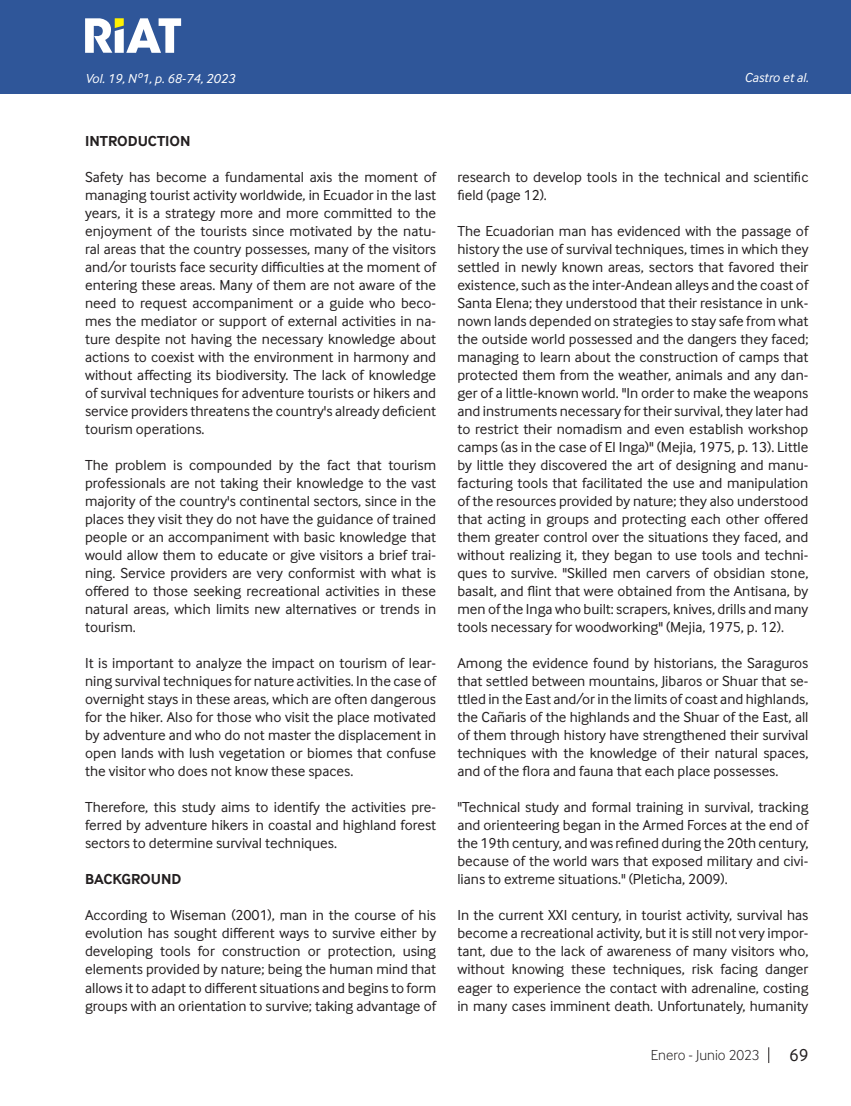
<style>
.page{position:relative;width:851px;height:1106px;background:#fff}
.page>*{position:absolute;margin:0;border:0;box-sizing:border-box;transform-origin:0 0}
.t1{font:18px "Inter Face";color:#231f20}
.Cuerpo_de_Texto{font:15px/18px "Inter Face";color:#231f20;text-align:justify}
.Cuerpo_de_Texto-2{font:700 15px "Inter Face";color:#231f20}
.t2{font:300 15px "Inter Face";color:#231f20}
.Cuño_de_pagina{font:italic 13.5px "Inter Face";color:#fff}
</style>
<div class="page">
<div style="left:0;top:0;width:850px;height:94px;background:#2f5699"></div>
<svg style="left:768px;top:1047px;width:1px;height:16px"></svg>
<svg style="left:85px;top:18px;width:96px;height:35px"></svg>
<p class="Cuño_de_pagina" style="left:85px;top:71px;width:151px">Vol. 19, Nº1, p. 68-74, 2023</p>
<p class="Cuño_de_pagina" style="left:744px;top:70px;width:66px">Castro et al.</p>
<p class="Cuerpo_de_Texto-2" style="left:85px;top:132px;width:107px">INTRODUCTION</p>
<p class="Cuerpo_de_Texto" style="left:85px;top:168px;width:352px">Safety has become a fundamental axis the moment of managing tourist activity worldwide, in Ecuador in the last years, it is a strategy more and more committed to the enjoyment of the tourists since motivated by the natu&shy;ral areas that the country possesses, many of the visitors and/or tourists face security difficulties at the moment of entering these areas. Many of them are not aware of the need to request accompaniment or a guide who beco&shy;mes the mediator or support of external activities in na&shy;ture despite not having the necessary knowledge about actions to coexist with the environment in harmony and without affecting its biodiversity. The lack of knowledge of survival techniques for adventure tourists or hikers and service providers threatens the country's already deficient tourism operations.</p>
<p class="Cuerpo_de_Texto" style="left:85px;top:456px;width:352px">The problem is compounded by the fact that tourism professionals are not taking their knowledge to the vast majority of the country's continental sectors, since in the places they visit they do not have the guidance of trained people or an accompaniment with basic knowledge that would allow them to educate or give visitors a brief trai&shy;ning. Service providers are very conformist with what is offered to those seeking recreational activities in these natural areas, which limits new alternatives or trends in tourism.</p>
<p class="Cuerpo_de_Texto" style="left:85px;top:654px;width:352px">It is important to analyze the impact on tourism of lear&shy;ning survival techniques for nature activities. In the case of overnight stays in these areas, which are often dangerous for the hiker. Also for those who visit the place motivated by adventure and who do not master the displacement in open lands with lush vegetation or biomes that confuse the visitor who does not know these spaces.</p>
<p class="Cuerpo_de_Texto" style="left:85px;top:798px;width:352px">Therefore, this study aims to identify the activities pre&shy;ferred by adventure hikers in coastal and highland forest sectors to determine survival techniques.</p>
<p class="Cuerpo_de_Texto-2" style="left:85px;top:870px;width:98px">BACKGROUND</p>
<p class="Cuerpo_de_Texto" style="left:85px;top:906px;width:352px">According to Wiseman (2001), man in the course of his evolution has sought different ways to survive either by developing tools for construction or protection, using elements provided by nature; being the human mind that allows it to adapt to different situations and begins to form groups with an orientation to survive; taking advantage of</p>
<p class="Cuerpo_de_Texto" style="left:457px;top:168px;width:352px">research to develop tools in the technical and scientific field (page 12).</p>
<p class="Cuerpo_de_Texto" style="left:457px;top:222px;width:352px">The Ecuadorian man has evidenced with the passage of history the use of survival techniques, times in which they settled in newly known areas, sectors that favored their existence, such as the inter-Andean alleys and the coast of Santa Elena; they understood that their resistance in unk&shy;nown lands depended on strategies to stay safe from what the outside world possessed and the dangers they faced; managing to learn about the construction of camps that protected them from the weather, animals and any dan&shy;ger of a little-known world. "In order to make the weapons and instruments necessary for their survival, they later had to restrict their nomadism and even establish workshop camps (as in the case of El Inga)" (Mejia, 1975, p. 13). Little by little they discovered the art of designing and manu&shy;facturing tools that facilitated the use and manipulation of the resources provided by nature; they also understood that acting in groups and protecting each other offered them greater control over the situations they faced, and without realizing it, they began to use tools and techni&shy;ques to survive. "Skilled men carvers of obsidian stone, basalt, and flint that were obtained from the Antisana, by men of the Inga who built: scrapers, knives, drills and many tools necessary for woodworking" (Mejia, 1975, p. 12).</p>
<p class="Cuerpo_de_Texto" style="left:457px;top:654px;width:352px">Among the evidence found by historians, the Saraguros that settled between mountains, Jibaros or Shuar that se&shy;ttled in the East and/or in the limits of coast and highlands, the Cañaris of the highlands and the Shuar of the East, all of them through history have strengthened their survival techniques with the knowledge of their natural spaces, and of the flora and fauna that each place possesses.</p>
<p class="Cuerpo_de_Texto" style="left:457px;top:798px;width:352px">"Technical study and formal training in survival, tracking and orienteering began in the Armed Forces at the end of the 19th century, and was refined during the 20th century, because of the world wars that exposed military and civi&shy;lians to extreme situations." (Pleticha, 2009).</p>
<p class="Cuerpo_de_Texto" style="left:457px;top:906px;width:352px">In the current XXI century, in tourist activity, survival has become a recreational activity, but it is still not very impor&shy;tant, due to the lack of awareness of many visitors who, without knowing these techniques, risk facing danger eager to experience the contact with adrenaline, costing in many cases imminent death. Unfortunately, humanity</p>
<p class="t2" style="left:651px;top:1046px;width:110px">Enero - Junio 2023</p>
<p class="t1" style="left:789px;top:1045px;width:21px">69</p>
</div>
